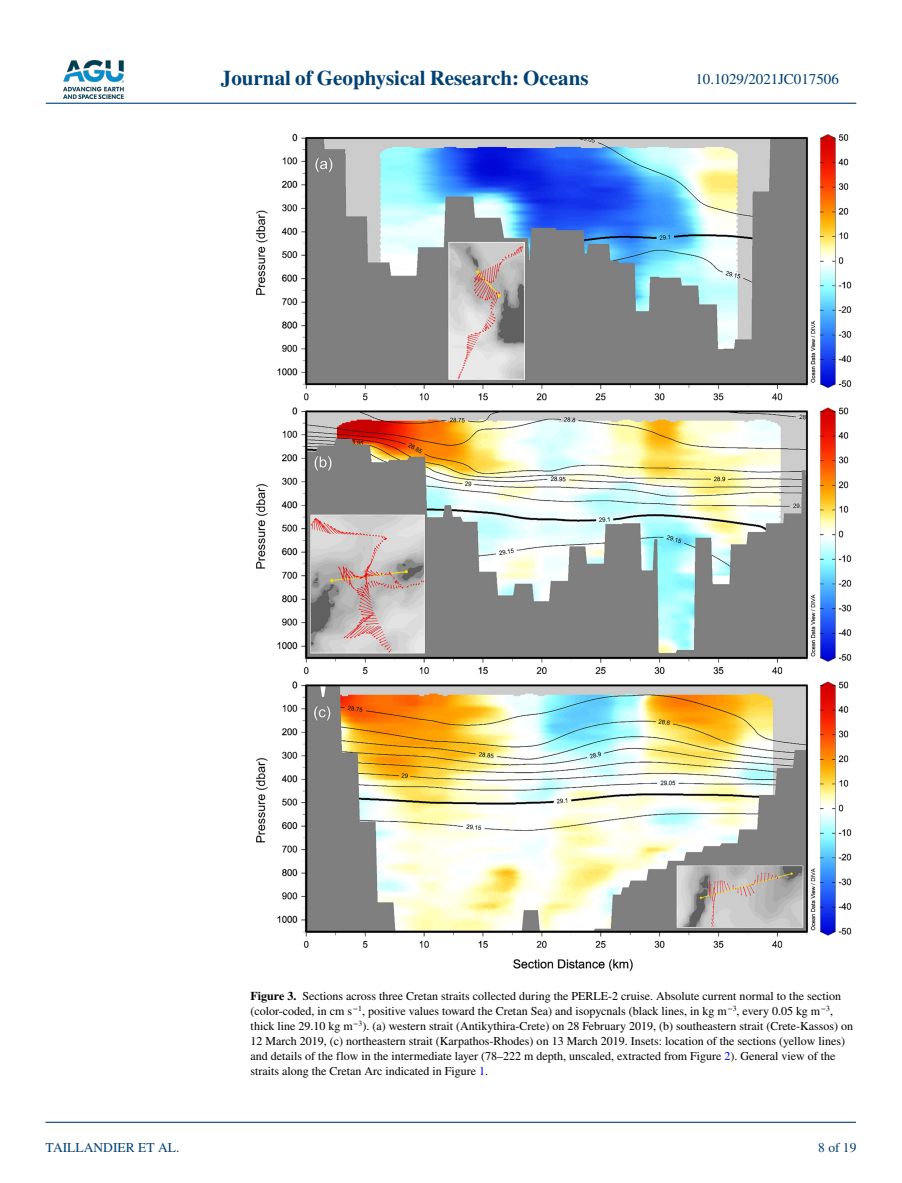
<style>
.page{position:relative;width:902px;height:1183px;background:#fff}
.page>*{position:absolute;margin:0;border:0;box-sizing:border-box;transform-origin:0 0}
.t1{font:700 21px "STIX";color:#004174}
.t2{font:15px "STIX";color:#004174}
.t3{font:13.5px "STIX";color:#004174}
.t4{font:12px/15px "STIX";color:#000}
.s1{font-weight:700}
.s2{color:#00f}
</style>
<div class="page">
<img style="left:63px;top:60px;width:60px;height:39px">
<hr style="left:46px;top:103px;width:810px;height:1px;background:#004174">
<hr style="left:45px;top:1121px;width:810px;height:1px;background:#004174">
<img style="left:256px;top:134px;width:595px;height:837px">
<h1 class="t1" style="left:221px;top:66px;width:369px">Journal of Geophysical Research: Oceans</h1>
<p class="t2" style="left:695px;top:69px;width:145px">10.1029/2021JC017506</p>
<p class="t3" style="left:45px;top:1138px;width:135px">TAILLANDIER ET AL.</p>
<p class="t4" style="left:250px;top:989px;width:604px"><span class="s1">Figure 3.</span> Sections across three Cretan straits collected during the PERLE-2 cruise. Absolute current normal to the section (color-coded, in cm s<sup>−1</sup>, positive values toward the Cretan Sea) and isopycnals (black lines, in kg m<sup>−3</sup>, every 0.05 kg m<sup>−3</sup>, thick line 29.10 kg m<sup>−3</sup>). (a) western strait (Antikythira-Crete) on 28 February 2019, (b) southeastern strait (Crete-Kassos) on 12 March 2019, (c) northeastern strait (Karpathos-Rhodes) on 13 March 2019. Insets: location of the sections (yellow lines) and details of the flow in the intermediate layer (78–222 m depth, unscaled, extracted from Figure <span class="s2">2</span>). General view of the straits along the Cretan Arc indicated in Figure <span class="s2">1</span>.</p>
<p class="t3" style="left:818px;top:1138px;width:40px">8 of 19</p>
</div>
